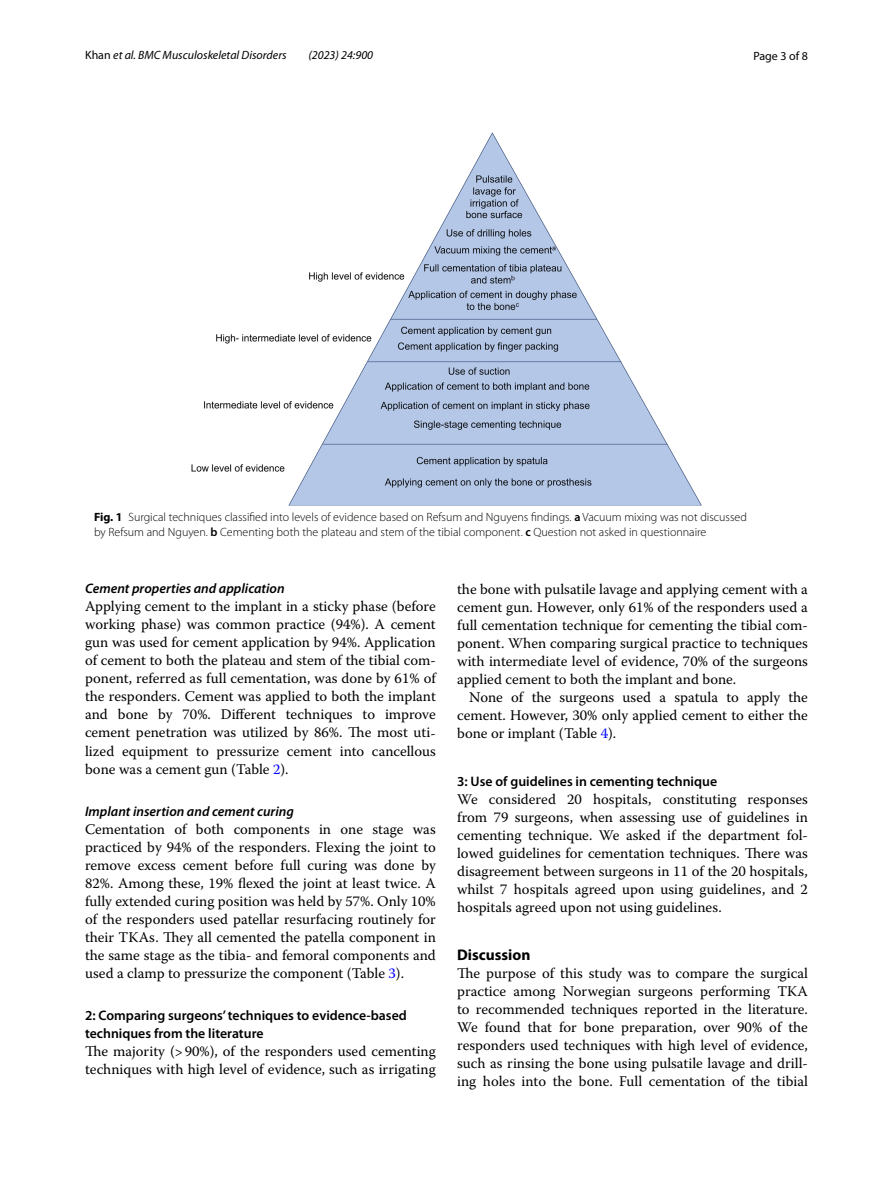
<style>
.page{position:relative;width:893px;height:1187px;background:#fff}
.page>*{position:absolute;margin:0;border:0;box-sizing:border-box;transform-origin:0 0}
.t1{font:700 15.45px "Myriad Pro";color:#000}
.t2{font:14.7px/18px "Warnock Pro";color:#000;text-align:justify}
.t3{font:600 13.8px/18px "Myriad Pro";color:#000}
.t4{font:italic 600 13.8px "Myriad Pro";color:#000}
.t5{font:300 12px/15px "Myriad Pro";color:#000}
.t6{font:italic 12px "Myriad Pro";color:#000}
.t7{font:12px "Myriad Pro";color:#000}
.s1{font-style:normal}
.s2{font-weight:700}
.s3{font-weight:600}
.s4{color:#00f}
</style>
<div class="page">
<img style="left:191px;top:133px;width:511px;height:372px">
<p class="t6" style="left:85px;top:48px;width:203px"><span class="s1">Khan</span> et al. BMC Musculoskeletal Disorders</p>
<p class="t6" style="left:308px;top:48px;width:66px">(2023) 24:900</p>
<p class="t7" style="left:753px;top:48px;width:56px">Page 3 of 8</p>
<p class="t5" style="left:94px;top:509px;width:654px"><span class="s2">Fig. 1</span> Surgical techniques classified into levels of evidence based on Refsum and Nguyens findings. <span class="s3">a</span> Vacuum mixing was not discussed by Refsum and Nguyen. <span class="s3">b</span> Cementing both the plateau and stem of the tibial component. <span class="s3">c</span> Question not asked in questionnaire</p>
<p class="t4" style="left:85px;top:580px;width:201px">Cement properties and application</p>
<p class="t2" style="left:85px;top:597px;width:352px">Applying cement to the implant in a sticky phase (before working phase) was common practice (94%). A cement gun was used for cement application by 94%. Application of cement to both the plateau and stem of the tibial com&shy;ponent, referred as full cementation, was done by 61% of the responders. Cement was applied to both the implant and bone by 70%. Different techniques to improve cement penetration was utilized by 86%. The most uti&shy;lized equipment to pressurize cement into cancellous bone was a cement gun (Table <span class="s4">2</span>).</p>
<p class="t4" style="left:85px;top:802px;width:210px">Implant insertion and cement curing</p>
<p class="t2" style="left:85px;top:819px;width:352px">Cementation of both components in one stage was practiced by 94% of the responders. Flexing the joint to remove excess cement before full curing was done by 82%. Among these, 19% flexed the joint at least twice. A fully extended curing position was held by 57%. Only 10% of the responders used patellar resurfacing routinely for their TKAs. They all cemented the patella component in the same stage as the tibia- and femoral components and used a clamp to pressurize the component (Table <span class="s4">3</span>).</p>
<p class="t3" style="left:85px;top:1006px;width:323px">2: Comparing surgeons’ techniques to evidence‑based techniques from the literature</p>
<p class="t2" style="left:85px;top:1042px;width:352px">The majority (&gt;90%), of the responders used cementing techniques with high level of evidence, such as irrigating</p>
<p class="t2" style="left:457px;top:579px;width:352px">the bone with pulsatile lavage and applying cement with a cement gun. However, only 61% of the responders used a full cementation technique for cementing the tibial com&shy;ponent. When comparing surgical practice to techniques with intermediate level of evidence, 70% of the surgeons applied cement to both the implant and bone.</p>
<p class="t2" style="left:457px;top:687px;width:352px;text-indent:12px">None of the surgeons used a spatula to apply the cement. However, 30% only applied cement to either the bone or implant (Table <span class="s4">4</span>).</p>
<p class="t3" style="left:457px;top:771px;width:262px">3: Use of guidelines in cementing technique</p>
<p class="t2" style="left:457px;top:789px;width:352px">We considered 20 hospitals, constituting responses from 79 surgeons, when assessing use of guidelines in cementing technique. We asked if the department fol&shy;lowed guidelines for cementation techniques. There was disagreement between surgeons in 11 of the 20 hospitals, whilst 7 hospitals agreed upon using guidelines, and 2 hospitals agreed upon not using guidelines.</p>
<p class="t1" style="left:457px;top:944px;width:75px">Discussion</p>
<p class="t2" style="left:457px;top:963px;width:352px">The purpose of this study was to compare the surgical practice among Norwegian surgeons performing TKA to recommended techniques reported in the literature.<br>We found that for bone preparation, over 90% of the responders used techniques with high level of evidence, such as rinsing the bone using pulsatile lavage and drill&shy;ing holes into the bone. Full cementation of the tibial</p>
</div>
